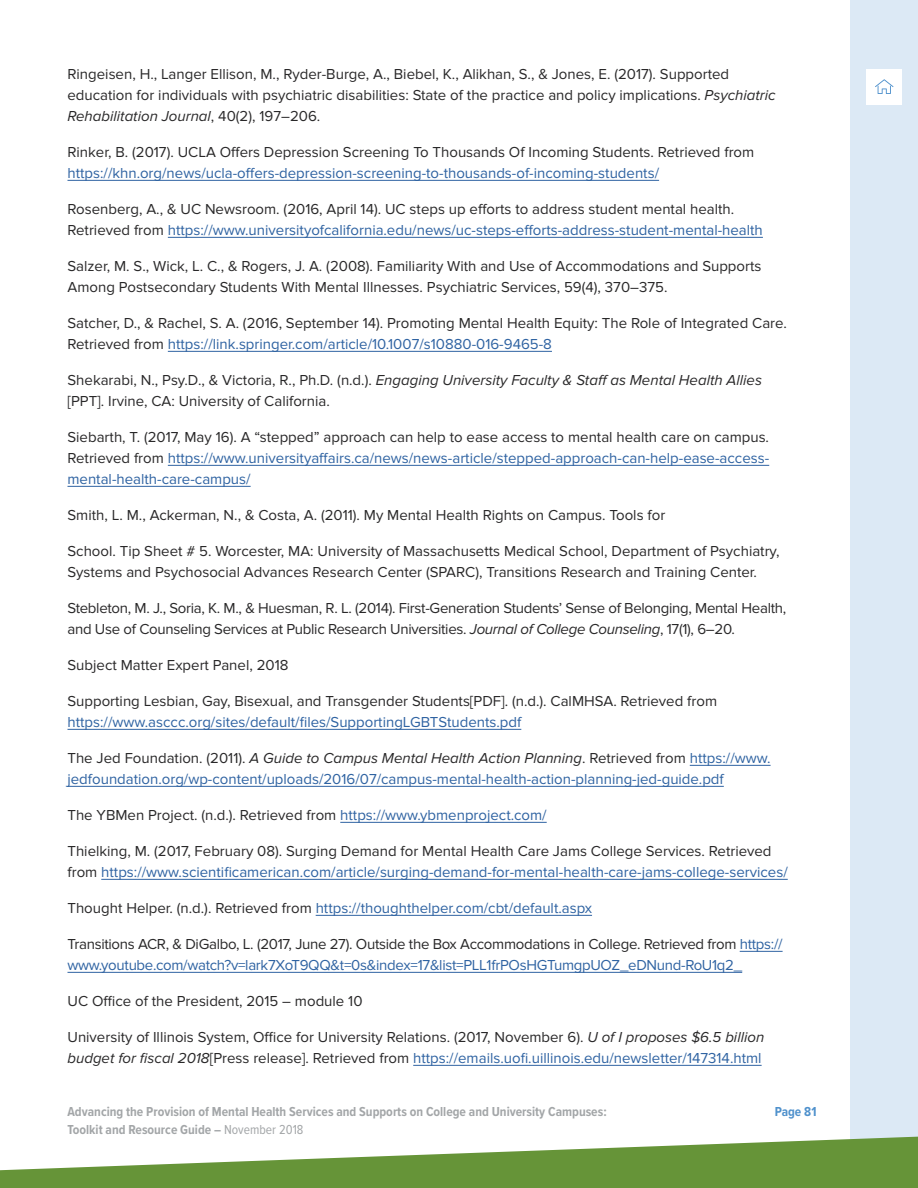
<style>
.page{position:relative;width:918px;height:1188px;background:#fff}
.page>*{position:absolute;margin:0;border:0;box-sizing:border-box;transform-origin:0 0}
.t1{font:15px/21px "Proxima Nova";color:#292829}
.t2{font:15px/21px "Proxima Nova";color:#2f63a2}
.t3{font:15px/21px "Proxima Nova";letter-spacing:-.02em;color:#292829}
.t4{font:15px/21px "Proxima Nova";letter-spacing:-.02em;color:#2f63a2}
.t5{font:700 13.5px "Proxima Nova Cond";color:#a3a6a8}
.t6{font:700 13.5px "Proxima Nova Cond";color:#4f91cc}
.s1{font-style:italic}
.s2{color:#2f63a2}
.s3{color:#292829}
.s4{font-style:italic;color:#292829}
.s5{font-weight:400}
</style>
<div class="page">
<div style="left:850px;top:0;width:68px;height:1188px;background:#dce9f5"></div>
<svg style="left:0;top:1136px;width:918px;height:52px;fill:#669438"></svg>
<div style="left:867px;top:69px;width:35px;height:35px;background:#fff"></div>
<svg style="left:875px;top:79px;width:18px;height:15px"></svg>
<hr style="left:68px;top:180px;width:591px;height:1px;background:#2f63a2">
<hr style="left:168px;top:237px;width:595px;height:1px;background:#2f63a2">
<hr style="left:168px;top:351px;width:384px;height:1px;background:#2f63a2">
<hr style="left:168px;top:465px;width:601px;height:1px;background:#2f63a2">
<hr style="left:68px;top:486px;width:183px;height:1px;background:#2f63a2">
<hr style="left:68px;top:729px;width:453px;height:1px;background:#2f63a2">
<hr style="left:690px;top:765px;width:81px;height:1px;background:#2f63a2">
<hr style="left:68px;top:786px;width:656px;height:1px;background:#2f63a2">
<hr style="left:340px;top:822px;width:207px;height:1px;background:#2f63a2">
<hr style="left:101px;top:879px;width:687px;height:1px;background:#2f63a2">
<hr style="left:316px;top:915px;width:276px;height:1px;background:#2f63a2">
<hr style="left:740px;top:951px;width:43px;height:1px;background:#2f63a2">
<hr style="left:68px;top:972px;width:674px;height:1px;background:#2f63a2">
<hr style="left:413px;top:1065px;width:349px;height:1px;background:#2f63a2">
<p class="t1" style="left:68px;top:64px;width:710px">Ringeisen, H., Langer Ellison, M., Ryder-Burge, A., Biebel, K., Alikhan, S., &amp; Jones, E. (2017). Supported education for individuals with psychiatric disabilities: State of the practice and policy implications. <span class="s1">Psychiatric<br>Rehabilitation Journal</span>, 40(2), 197–206.</p>
<p class="t1" style="left:68px;top:142px;width:688px">Rinker, B. (2017). UCLA Offers Depression Screening To Thousands Of Incoming Students. Retrieved from</p>
<p class="t2" style="left:68px;top:163px;width:593px">https://khn.org/news/ucla-offers-depression-screening-to-thousands-of-incoming-students/</p>
<p class="t1" style="left:68px;top:199px;width:697px">Rosenberg, A., &amp; UC Newsroom. (2016, April 14). UC steps up efforts to address student mental health.<br>Retrieved from <span class="s2">https://www.universityofcalifornia.edu/news/uc-steps-efforts-address-student-mental-health</span></p>
<p class="t1" style="left:68px;top:256px;width:695px">Salzer, M. S., Wick, L. C., &amp; Rogers, J. A. (2008). Familiarity With and Use of Accommodations and Supports<br>Among Postsecondary Students With Mental Illnesses. Psychiatric Services, 59(4), 370–375.</p>
<p class="t1" style="left:68px;top:313px;width:721px">Satcher, D., &amp; Rachel, S. A. (2016, September 14). Promoting Mental Health Equity: The Role of Integrated Care.<br>Retrieved from <span class="s2">https://link.springer.com/article/10.1007/s10880-016-9465-8</span></p>
<p class="t1" style="left:68px;top:370px;width:696px">Shekarabi, N., Psy.D., &amp; Victoria, R., Ph.D. (n.d.). <span class="s1">Engaging University Faculty &amp; Staff as Mental Health Allies </span>[PPT]. Irvine, CA: University of California.</p>
<p class="t2" style="left:68px;top:427px;width:703px;text-align:justify"><span class="s3">Siebarth, T. (2017, May 16). A “stepped” approach can help to ease access to mental health care on campus.<br>Retrieved from</span> https://www.universityaffairs.ca/news/news-article/stepped-approach-can-help-ease-access&shy;mental-health-care-campus/</p>
<p class="t1" style="left:68px;top:505px;width:599px">Smith, L. M., Ackerman, N., &amp; Costa, A. (2011). My Mental Health Rights on Campus. Tools for</p>
<p class="t1" style="left:68px;top:541px;width:714px">School. Tip Sheet # 5. Worcester, MA: University of Massachusetts Medical School, Department of Psychiatry,<br>Systems and Psychosocial Advances Research Center (SPARC), Transitions Research and Training Center.</p>
<p class="t3" style="left:68px;top:598px;width:720px">Stebleton, M. J., Soria, K. M., &amp; Huesman, R. L. (2014). First-Generation Students’ Sense of Belonging, Mental Health, and Use of Counseling Services at Public Research Universities. <span class="s1">Journal of College Counseling</span>, 17(1), 6–20.</p>
<p class="t1" style="left:68px;top:655px;width:223px">Subject Matter Expert Panel, 2018</p>
<p class="t1" style="left:68px;top:691px;width:651px">Supporting Lesbian, Gay, Bisexual, and Transgender Students[PDF]. (n.d.). CalMHSA. Retrieved from</p>
<p class="t2" style="left:68px;top:712px;width:455px">https://www.asccc.org/sites/default/files/SupportingLGBTStudents.pdf</p>
<p class="t2" style="left:68px;top:748px;width:705px"><span class="s3">The Jed Foundation. (2011).</span> <span class="s4">A Guide to Campus Mental Health Action Planning</span><span class="s3">. Retrieved from</span> https://www. jedfoundation.org/wp-content/uploads/2016/07/campus-mental-health-action-planning-jed-guide.pdf</p>
<p class="t1" style="left:68px;top:805px;width:481px">The YBMen Project. (n.d.). Retrieved from <span class="s2">https://www.ybmenproject.com/</span></p>
<p class="t2" style="left:68px;top:841px;width:722px"><span class="s3">Thielking, M. (2017, February 08). Surging Demand for Mental Health Care Jams College Services. Retrieved from</span> https://www.scientificamerican.com/article/surging-demand-for-mental-health-care-jams-college-services/</p>
<p class="t2" style="left:68px;top:898px;width:526px"><span class="s3">Thought Helper. (n.d.). Retrieved from</span> https://thoughthelper.com/cbt/default.aspx</p>
<p class="t4" style="left:68px;top:934px;width:717px"><span class="s3">Transitions ACR, &amp; DiGalbo, L. (2017, June 27). Outside the Box Accommodations in College. Retrieved from</span> https:// www.youtube.com/watch?v=lark7XoT9QQ&amp;t=0s&amp;index=17&amp;list=PLL1frPOsHGTumgpUOZ_eDNund-RoU1q2_</p>
<p class="t1" style="left:68px;top:991px;width:297px">UC Office of the President, 2015 – module 10</p>
<p class="t1" style="left:68px;top:1027px;width:698px">University of Illinois System, Office for University Relations. (2017, November 6). <span class="s1">U of I proposes $6.5 billion budget for fiscal 2018</span>[Press release]. Retrieved from <span class="s2">https://emails.uofi.uillinois.edu/newsletter/147314.html</span></p>
<p class="t5" style="left:68px;top:1102px;width:541px">Advancing the Provision of Mental Health Services and Supports on College and University Campuses:</p>
<p class="t6" style="left:775px;top:1102px;width:43px">Page 81</p>
<p class="t5" style="left:68px;top:1120px;width:238px">Toolkit and Resource Guide – <span class="s5">November 2018</span></p>
</div>
